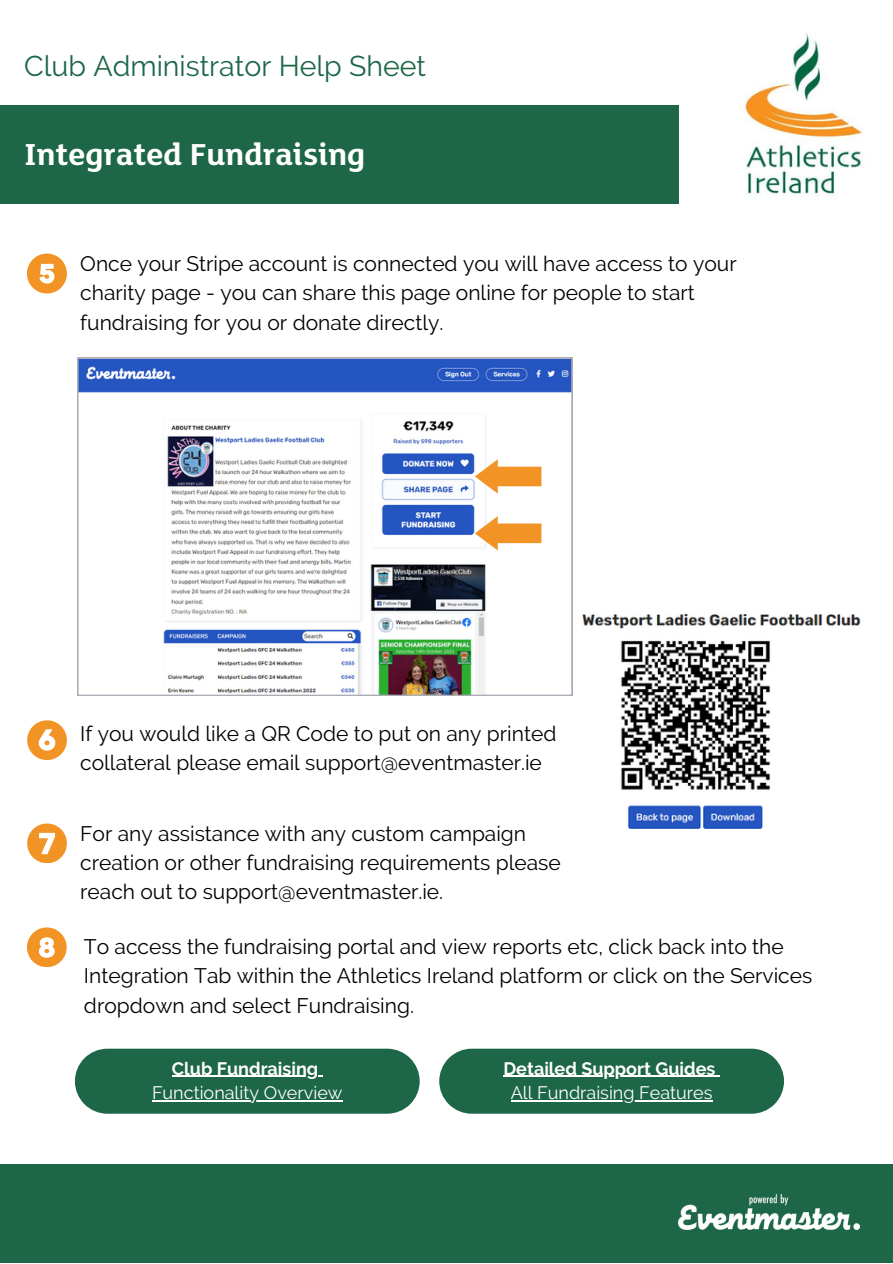
<style>
.page{position:relative;width:893px;height:1264px;background:#fff}
.page>*{position:absolute;margin:0;border:0;box-sizing:border-box;transform-origin:0 0}
.t1{font:700 33px "FS Lola";color:#fff}
.t2{font:28.5px "Raleway";color:#1d6648}
.t3{font:21px/29.2px "Raleway";color:#000}
.t4{font:18px "Raleway";color:#fff}
.t5{font:700 18px "Raleway";color:#fff}
</style>
<div class="page">
<div style="left:0;top:1164px;width:892px;height:98px;background:#1d6648"></div>
<img style="left:678px;top:1194px;width:181px;height:35px">
<div style="left:0;top:105px;width:678px;height:99px;background:#1d6648"></div>
<img style="left:744px;top:34px;width:118px;height:160px">
<svg style="left:27px;top:253px;width:40px;height:40px"></svg>
<svg style="left:77px;top:358px;width:495px;height:337px"></svg>
<img style="left:582px;top:614px;width:278px;height:215px">
<svg style="left:475px;top:459px;width:66px;height:34px"></svg>
<svg style="left:475px;top:516px;width:66px;height:34px"></svg>
<svg style="left:27px;top:823px;width:40px;height:39px"></svg>
<svg style="left:27px;top:720px;width:40px;height:39px"></svg>
<svg style="left:75px;top:1048px;width:344px;height:65px;background:#2c7054"></svg>
<hr style="left:152px;top:1100px;width:190px;height:1px;background:#fff">
<svg style="left:27px;top:927px;width:39px;height:39px"></svg>
<svg style="left:439px;top:1048px;width:345px;height:65px;background:#2e7256"></svg>
<hr style="left:510px;top:1100px;width:202px;height:1px;background:#fff">
<p class="t2" style="left:24px;top:49px;width:403px">Club Administrator Help Sheet</p>
<p class="t1" style="left:24px;top:141px;width:342px">Integrated Fundraising</p>
<p class="t3" style="left:80px;top:249px;width:658px">Once your Stripe account is connected you will have access to your charity page - you can share this page online for people to start fundraising for you or donate directly.</p>
<p class="t3" style="left:80px;top:718px;width:477px">If you would like a QR Code to put on any printed collateral please email support@eventmaster.ie</p>
<p class="t3" style="left:80px;top:818px;width:482px">For any assistance with any custom campaign creation or other fundraising requirements please reach out to support@eventmaster.ie.</p>
<p class="t3" style="left:84px;top:932px;width:729px">To access the fundraising portal and view reports etc, click back into the<br>Integration Tab within the Athletics Ireland platform or click on the Services dropdown and select Fundraising.</p>
<p class="t5" style="left:172px;top:1057px;width:148px">Club Fundraising</p>
<p class="t4" style="left:152px;top:1082px;width:192px">Functionality Overview</p>
<p class="t5" style="left:503px;top:1057px;width:213px">Detailed Support Guides</p>
<p class="t4" style="left:510px;top:1082px;width:203px">All Fundraising Features</p>
</div>
